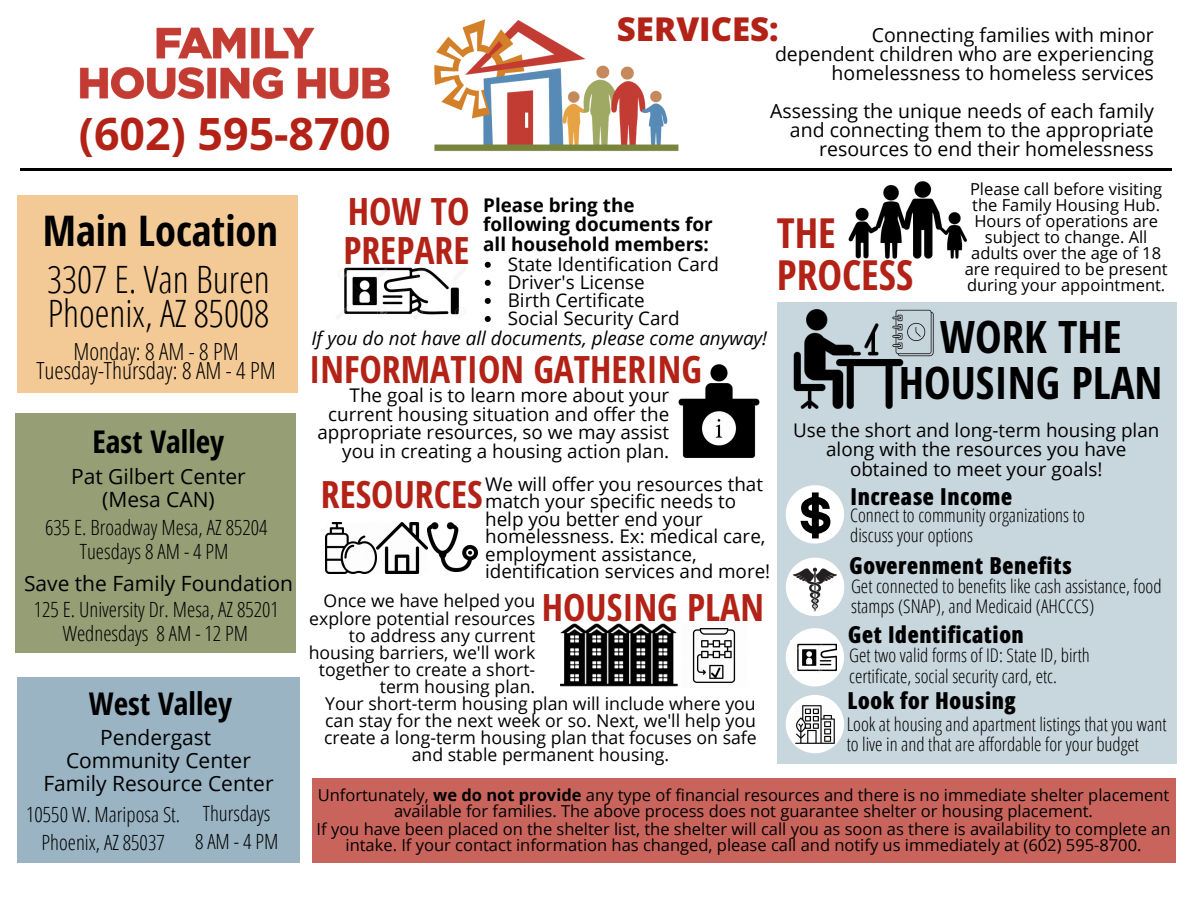
<style>
.page{position:relative;width:1188px;height:918px;background:#fff}
.page>*{position:absolute;margin:0;border:0;box-sizing:border-box;transform-origin:0 0}
.t1{font:700 44.85px "Open Sans Hebrew Condensed";color:#000}
.t2{font:700 44.85px "Open Sans Hebrew";color:#b32216}
.t3{font:700 42.45px "Open Sans Hebrew Condensed";color:#000}
.t4{font:700 41.55px "Open Sans Hebrew Condensed";color:#b32216}
.t5{font:700 37.65px/38.1px "Open Sans Hebrew Condensed";color:#b32216}
.t6{font:300 37.65px/33.6px "Open Sans Condensed";color:#000}
.t7{font:800 33px "Open Sans Hebrew";color:#b32216}
.t8{font:700 31.5px "Open Sans Hebrew Condensed";color:#000}
.t9{font:800 23.55px "Open Sans Hebrew Condensed";color:#000}
.t10{font:300 23.55px/19.5px "Open Sans Condensed";color:#000;text-align:center}
.t11{font:300 21px/24.2px "Open Sans Condensed";color:#000;text-align:center}
.t12{font:21px/23px "Open Sans";color:#000;text-align:center}
.t13{font:19.5px/19.2px "Open Sans";color:#000;text-align:right}
.t14{font:18.9px/17.5px "Open Sans";color:#000;text-align:right}
.t15{font:300 18.9px/19.5px "Open Sans Condensed";color:#000}
.t16{font:700 18.9px/19.5px "Open Sans";color:#000}
.t17{font:italic 18.9px "Open Sans";color:#000}
.t18{font:17.7px/17px "Open Sans";color:#000;text-align:right}
.t19{font:16.5px/15.9px "Open Sans";color:#000;text-align:center}
.s1{font-weight:700}
</style>
<div class="page">
<div style="left:15px;top:414px;width:280px;height:239px;background:#969e76"></div>
<div style="left:312px;top:778px;width:864px;height:85px;background:#c9645c"></div>
<div style="left:777px;top:303px;width:399px;height:461px;background:#c8d6de"></div>
<hr style="left:21px;top:169px;width:1151px;height:2px;background:#000">
<svg style="left:786px;top:695px;width:58px;height:58px"></svg>
<svg style="left:786px;top:628px;width:58px;height:58px"></svg>
<img style="left:434px;top:19px;width:245px;height:132px">
<img style="left:80px;top:27px;width:310px;height:72px">
<div style="left:17px;top:195px;width:281px;height:198px;background:#f3ca95"></div>
<div style="left:17px;top:677px;width:283px;height:186px;background:#9ab4c4"></div>
<img style="left:336px;top:266px;width:130px;height:52px">
<img style="left:678px;top:364px;width:82px;height:94px">
<img style="left:325px;top:522px;width:102px;height:52px">
<img style="left:428px;top:522px;width:49px;height:50px">
<img style="left:561px;top:623px;width:117px;height:64px">
<img style="left:692px;top:628px;width:44px;height:55px">
<svg style="left:485px;top:262px;width:6px;height:6px"></svg>
<svg style="left:485px;top:280px;width:6px;height:6px"></svg>
<svg style="left:485px;top:298px;width:6px;height:6px"></svg>
<svg style="left:485px;top:316px;width:6px;height:6px"></svg>
<img style="left:848px;top:181px;width:119px;height:78px">
<img style="left:793px;top:309px;width:111px;height:100px">
<img style="left:890px;top:309px;width:44px;height:48px">
<img style="left:786px;top:559px;width:58px;height:57px">
<svg style="left:786px;top:485px;width:58px;height:59px"></svg>
<img style="left:795px;top:704px;width:41px;height:41px">
<img style="left:791px;top:640px;width:46px;height:34px">
<p class="t2" style="left:79px;top:102px;width:313px">(602) 595-8700</p>
<p class="t7" style="left:617px;top:6px;width:163px">SERVICES:</p>
<p class="t13" style="left:775px;top:25px;width:380px">Connecting families with minor dependent children who are experiencing homelessness to homeless services</p>
<p class="t13" style="left:770px;top:101px;width:385px">Assessing the unique needs of each family and connecting them to the appropriate resources to end their homelessness</p>
<p class="t3" style="left:43px;top:200px;width:237px">Main Location</p>
<p class="t6" style="left:47px;top:262px;width:224px">3307 E. Van Buren<br>Phoenix, AZ 85008</p>
<p class="t10" style="left:36px;top:341px;width:241px">Monday: 8 AM - 8 PM<br>Tuesday-Thursday: 8 AM - 4 PM</p>
<p class="t8" style="left:93px;top:419px;width:133px">East Valley</p>
<p class="t12" style="left:71px;top:464px;width:176px">Pat Gilbert Center (Mesa CAN)</p>
<p class="t11" style="left:45px;top:515px;width:224px">635 E. Broadway Mesa, AZ 85204<br>Tuesdays 8 AM - 4 PM</p>
<p class="t12" style="left:24px;top:571px;width:270px">Save the Family Foundation</p>
<p class="t11" style="left:34px;top:597px;width:247px">125 E. University Dr. Mesa, AZ 85201<br>Wednesdays 8 AM - 12 PM</p>
<p class="t8" style="left:89px;top:681px;width:145px">West Valley</p>
<p class="t12" style="left:43px;top:726px;width:232px">Pendergast<br>Community Center<br>Family Resource Center</p>
<p class="t11" style="left:26px;top:800px;width:156px;line-height:28.3px">10550 W. Mariposa St.<br>Phoenix, AZ 85037</p>
<p class="t11" style="left:195px;top:799px;width:85px;line-height:28.3px">Thursdays<br>8AM-4PM</p>
<p class="t19" style="left:970px;top:181px;width:194px;text-align:left">Please call before visiting the Family Housing Hub.<br>Hours of operations are</p>
<p class="t16" style="left:483px;top:195px;width:231px">Please bring the following documents for all household members:</p>
<p class="t14" style="left:508px;top:255px;width:213px">State Identification Card</p>
<p class="t14" style="left:508px;top:273px;width:139px">Driver's License</p>
<p class="t14" style="left:508px;top:291px;width:139px">Birth Certificate</p>
<p class="t14" style="left:508px;top:309px;width:174px">Social Security Card</p>
<p class="t5" style="left:343px;top:192px;width:128px">HOW TO<br>PREPARE</p>
<p class="t4" style="left:777px;top:203px;width:61px">THE</p>
<p class="t19" style="left:965px;top:229px;width:205px">subject to change. All adults over the age of 18 are required to be present during your appointment.</p>
<p class="t1" style="left:940px;top:306px;width:184px">WORK THE</p>
<p class="t1" style="left:899px;top:352px;width:265px">HOUSING PLAN</p>
<p class="t14" style="left:793px;top:420px;width:368px;line-height:19.5px;text-align:center">Use the short and long-term housing plan along with the resources you have obtained to meet your goals!</p>
<p class="t9" style="left:850px;top:480px;width:164px">Increase Income</p>
<p class="t15" style="left:850px;top:505px;width:236px">Connect to community organizations to</p>
<p class="t15" style="left:850px;top:525px;width:124px">discuss your options</p>
<p class="t9" style="left:849px;top:549px;width:224px">Goverenment Benefits</p>
<p class="t15" style="left:851px;top:576px;width:312px">Get connected to benefits like cash assistance, food</p>
<p class="t15" style="left:851px;top:596px;width:245px">stamps (SNAP), and Medicaid (AHCCCS)</p>
<p class="t9" style="left:848px;top:617px;width:178px">Get Identification</p>
<p class="t15" style="left:849px;top:645px;width:242px">Get two valid forms of ID: State ID, birth</p>
<p class="t15" style="left:849px;top:666px;width:209px">certificate, social security card, etc.</p>
<p class="t9" style="left:847px;top:684px;width:170px">Look for Housing</p>
<p class="t15" style="left:847px;top:714px;width:321px">Look at housing and apartment listings that you want to live in and that are affordable for your budget</p>
<p class="t19" style="left:318px;top:787px;width:853px">Unfortunately, <span class="s1">we do not provide</span> any type of financial resources and there is no immediate shelter placement available for families. The above process does not guarantee shelter or housing placement.</p>
<p class="t19" style="left:317px;top:821px;width:855px">If you have been placed on the shelter list, the shelter will call you as soon as there is availability to complete an intake. If your contact information has changed, please call and notify us immediately at (602) 595-8700.</p>
<p class="t4" style="left:777px;top:246px;width:138px">PROCESS</p>
<p class="t17" style="left:312px;top:324px;width:457px">If you do not have all documents, please come anyway!</p>
<p class="t5" style="left:309px;top:349px;width:394px">INFORMATION GATHERING</p>
<p class="t14" style="left:317px;top:385px;width:353px;line-height:18.6px">The goal is to learn more about your current housing situation and offer the appropriate resources, so we may assist you in creating a housing action plan.</p>
<p class="t5" style="left:321px;top:475px;width:163px">RESOURCES</p>
<p class="t14" style="left:485px;top:474px;width:287px;text-align:left">We will offer you resources that match your specific needs to help you better end your homelessness. Ex: medical care, employment assistance, identification services and more!</p>
<p class="t18" style="left:324px;top:592px;width:213px">Once we have helped you</p>
<p class="t18" style="left:309px;top:609px;width:228px">explore potential resources</p>
<p class="t5" style="left:542px;top:587px;width:224px">HOUSING PLAN</p>
<p class="t18" style="left:309px;top:626px;width:228px">to address any current housing barriers, we'll work together to create a short-</p>
<p class="t18" style="left:324px;top:678px;width:434px;text-align:left;text-indent:56px">term housing plan.<br>Your short-term housing plan will include where you can stay for the next week or so. Next, we'll help you create a long-term housing plan that focuses on safe</p>
<p class="t18" style="left:412px;top:746px;width:259px">and stable permanent housing.</p>
</div>
